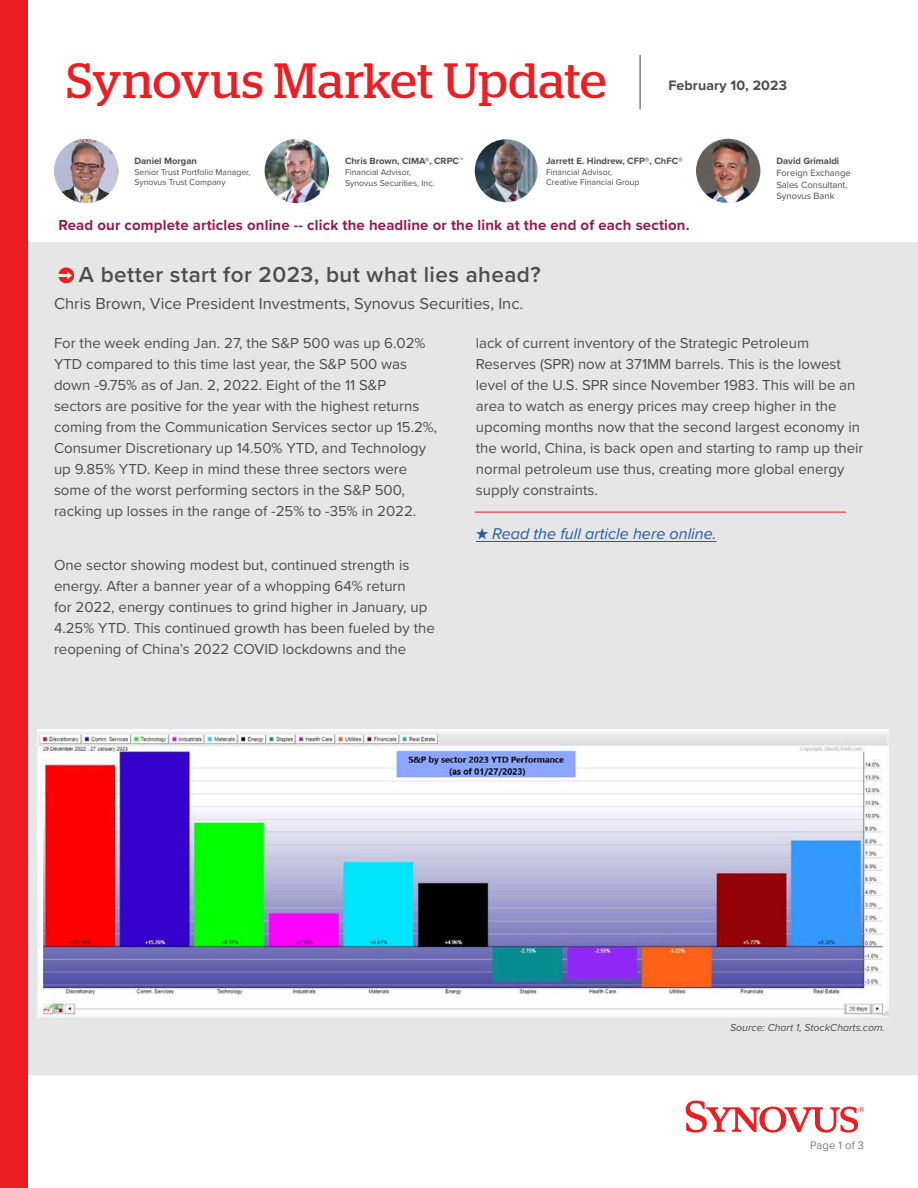
<style>
.page{position:relative;width:918px;height:1188px;background:#fff}
.page>*{position:absolute;margin:0;border:0;box-sizing:border-box;transform-origin:0 0}
.t1{font:49.5px "Stag";letter-spacing:.01em;color:#ed1d24}
.t2{font:600 22.5px "Proxima Nova";letter-spacing:.02em;color:#4d4d4f}
.t3{font:16.5px "Proxima Nova";color:#4d4d4f}
.t4{font:600 16.5px/19.8px "Proxima Nova";color:#000}
.t5{font:italic 16.2px "Proxima Nova";color:#215e9e}
.t6{font:15px/21px "Proxima Nova";color:#4d4d4f}
.t7{font:700 15px "Proxima Nova";letter-spacing:.01em;color:#8f1d59}
.t8{font:700 14.1px "Proxima Nova";letter-spacing:.01em;color:#4d4d4f}
.t9{font:300 11.25px "Proxima Nova";letter-spacing:.01em;color:#4d4d4f}
.t10{font:italic 10.5px "Proxima Nova";color:#4d4d4f}
.t11{font:700 9.45px "Proxima Nova";color:#4d4d4f}
.t12{font:9.45px/11.7px "Proxima Nova";color:#4d4d4f}
.t13{font:8.7px/10.6px "Proxima Nova";color:#4d4d4f}
</style>
<div class="page">
<div style="left:0;top:242px;width:918px;height:833px;background:#e6e6e7"></div>
<hr style="left:476px;top:541px;width:240px;height:1px;background:#215e9e">
<svg style="left:686px;top:1101px;width:178px;height:32px"></svg>
<hr style="left:640px;top:55px;width:1px;height:54px;background:#4d4d4f">
<img style="left:54px;top:139px;width:64px;height:64px;border-radius:32px">
<div style="left:0;top:0;width:27px;height:1188px;background:#ed1d24"></div>
<img style="left:265px;top:139px;width:64px;height:64px;border-radius:32px">
<img style="left:696px;top:139px;width:64px;height:64px;border-radius:32px">
<img style="left:38px;top:730px;width:851px;height:287px">
<img style="left:475px;top:139px;width:63px;height:63px;border-radius:31px">
<hr style="left:475px;top:512px;width:371px;height:1px;background:#ed1d24">
<svg style="left:58px;top:267px;width:16px;height:16px"></svg>
<h1 class="t1" style="left:66px;top:52px;width:541px">Synovus Market Update</h1>
<p class="t8" style="left:668px;top:75px;width:120px">February 10, 2023</p>
<p class="t11" style="left:134px;top:154px;width:64px">Daniel Morgan</p>
<p class="t13" style="left:134px;top:166px;width:118px">Senior Trust Portfolio Manager,<br>Synovus Trust Company</p>
<p class="t11" style="left:345px;top:154px;width:120px">Chris Brown, CIMA®, CRPC™</p>
<p class="t13" style="left:345px;top:166px;width:91px">Financial Advisor,<br>Synovus Securities, Inc.</p>
<p class="t11" style="left:546px;top:154px;width:138px">Jarrett E. Hindrew, CFP®, ChFC®</p>
<p class="t13" style="left:546px;top:166px;width:95px">Financial Advisor,<br>Creative Financial Group</p>
<p class="t7" style="left:58px;top:213px;width:633px">Read our complete articles online -- click the headline or the link at the end of each section.</p>
<h2 class="t2" style="left:79px;top:257px;width:463px">A better start for 2023, but what lies ahead?</h2>
<p class="t3" style="left:54px;top:291px;width:471px">Chris Brown, Vice President Investments, Synovus Securities, Inc.</p>
<p class="t11" style="left:776px;top:154px;width:64px">David Grimaldi</p>
<p class="t12" style="left:776px;top:166px;width:76px">Foreign Exchange<br>Sales Consultant,<br>Synovus Bank</p>
<p class="t6" style="left:54px;top:332px;width:385px">For the week ending Jan. 27, the S&amp;P 500 was up 6.02% YTD compared to this time last year, the S&amp;P 500 was down -9.75% as of Jan. 2, 2022. Eight of the 11 S&amp;P sectors are positive for the year with the highest returns coming from the Communication Services sector up 15.2%, Consumer Discretionary up 14.50% YTD, and Technology up 9.85% YTD. Keep in mind these three sectors were some of the worst performing sectors in the S&amp;P 500, racking up losses in the range of -25% to -35% in 2022.</p>
<p class="t6" style="left:54px;top:554px;width:382px">One sector showing modest but, continued strength is energy. After a banner year of a whopping 64% return<br>for 2022, energy continues to grind higher in January, up 4.25% YTD. This continued growth has been fueled by the reopening of China’s 2022 COVID lockdowns and the</p>
<p class="t6" style="left:476px;top:331px;width:389px">lack of current inventory of the Strategic Petroleum Reserves (SPR) now at 371MM barrels. This is the lowest level of the U.S. SPR since November 1983. This will be an area to watch as energy prices may creep higher in the upcoming months now that the second largest economy in the world, China, is back open and starting to ramp up their normal petroleum use thus, creating more global energy supply constraints.</p>
<p class="t5" style="left:476px;top:522px;width:242px">★ Read the full article here online.</p>
<p class="t4" style="left:725px;top:400px;width:76px">Icon to match call out.</p>
<p class="t10" style="left:730px;top:1020px;width:156px">Source: Chart 1, StockCharts.com.</p>
<p class="t9" style="left:810px;top:1137px;width:55px">Page 1 of 3</p>
</div>
